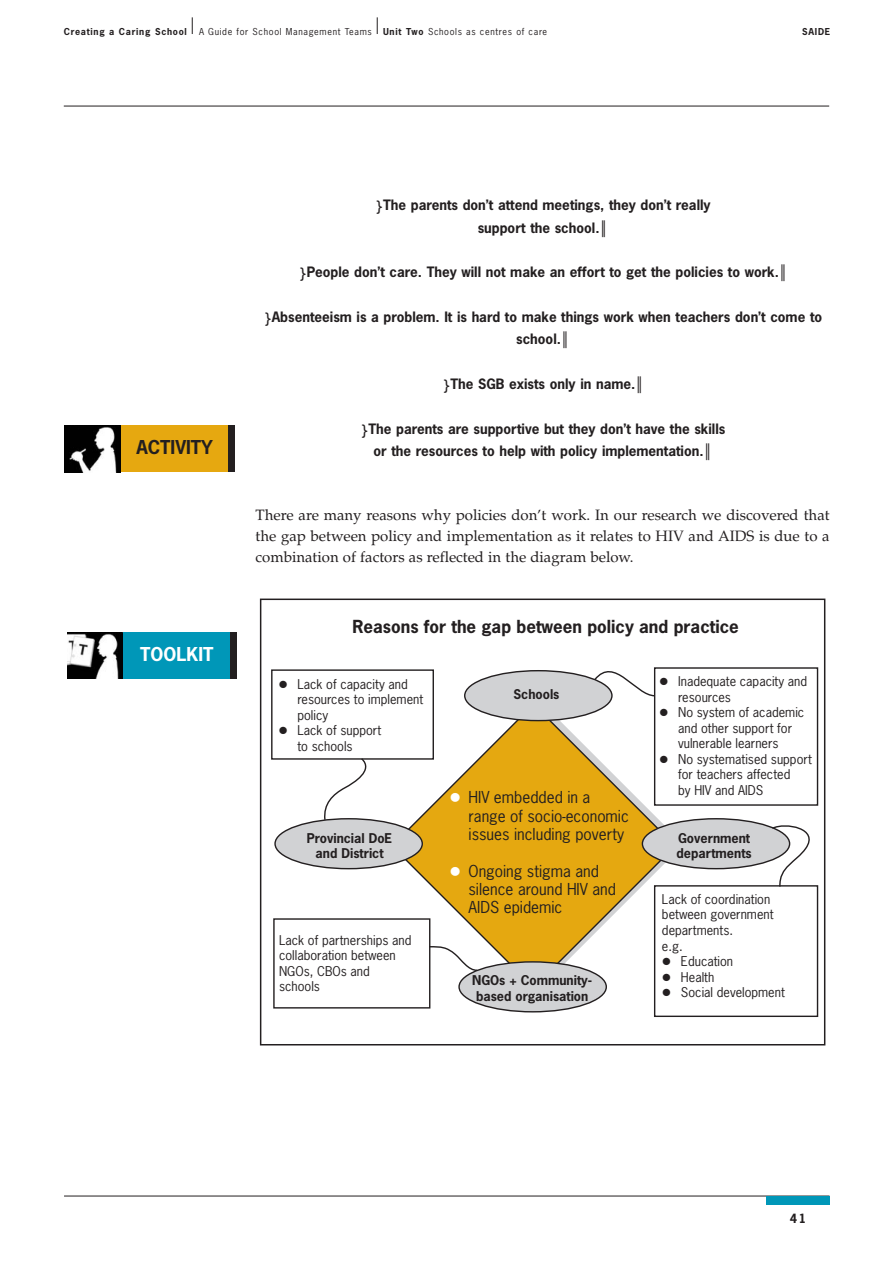
<style>
.page{position:relative;width:893px;height:1263px;background:#fff}
.page>*{position:absolute;margin:0;border:0;box-sizing:border-box;transform-origin:0 0}
.t1{font:700 18px "News Gothic";color:#231f20}
.t2{font:700 18px "News Gothic";color:#fff}
.t3{font:700 16.95px "News Gothic";color:#231f20}
.t4{font:15.45px/18.3px "News Gothic";color:#231f20}
.t5{font:15px/21px "Palatino";color:#231f20;text-align:justify}
.t6{font:700 13.5px/22.4px "News Gothic";color:#231f20;text-align:center}
.t7{font:12.75px/15.5px "News Gothic";color:#231f20}
.t8{font:700 12.75px/15.5px "News Gothic";color:#231f20;text-align:center}
.t9{font:700 12px "News Gothic";color:#231f20}
.t10{font:9px "News Gothic";letter-spacing:.075em;color:#231f20}
.t11{font:700 9px "News Gothic";letter-spacing:.08em;color:#231f20}
.s1{font-weight:700}
.s2{font-family:"Courier";font-weight:400;font-size:16.5px}
</style>
<div class="page">
<hr style="left:64px;top:1196px;width:765px;height:1px;background:#231f20">
<hr style="left:64px;top:106px;width:765px;height:1px;background:#231f20">
<div style="left:766px;top:1196px;width:63px;height:9px;background:#0097b8"></div>
<div style="left:459px;top:962px;width:147px;height:50px;background:#d1d2d4;border-radius:50%"></div>
<div style="left:275px;top:819px;width:147px;height:50px;background:#d1d2d4;border-radius:50%"></div>
<div style="left:271px;top:669px;width:163px;height:91px;border:1px solid #231f20"></div>
<div style="left:273px;top:918px;width:157px;height:90px;border:1px solid #231f20"></div>
<div style="left:654px;top:885px;width:164px;height:132px;border:1px solid #231f20"></div>
<svg style="left:323px;top:667px;width:495px;height:304px"></svg>
<div style="left:260px;top:598px;width:565px;height:447px;border:2px solid #231f20"></div>
<svg style="left:192px;top:17px;width:1px;height:17px"></svg>
<svg style="left:377px;top:17px;width:1px;height:17px"></svg>
<div style="left:78px;top:425px;width:157px;height:47px;background:#231f20"></div>
<div style="left:120px;top:425px;width:108px;height:46px;background:#e6a810"></div>
<img style="left:65px;top:425px;width:55px;height:47px">
<div style="left:80px;top:632px;width:157px;height:47px;background:#231f20"></div>
<div style="left:122px;top:632px;width:108px;height:46px;background:#0097b8"></div>
<img style="left:67px;top:632px;width:55px;height:47px">
<svg style="left:660px;top:678px;width:7px;height:7px"></svg>
<svg style="left:660px;top:709px;width:7px;height:7px"></svg>
<svg style="left:660px;top:755px;width:7px;height:8px"></svg>
<svg style="left:663px;top:958px;width:7px;height:7px"></svg>
<svg style="left:451px;top:793px;width:9px;height:9px"></svg>
<svg style="left:451px;top:867px;width:9px;height:8px"></svg>
<p class="t11" style="left:64px;top:28px;width:125px">Creating a Caring School</p>
<p class="t10" style="left:199px;top:28px;width:350px">A Guide for School Management Teams <span class="s1">Unit Two</span> Schools as centres of care</p>
<p class="t11" style="left:802px;top:28px;width:30px">SAIDE</p>
<p class="t1" style="left:136px;top:440px;width:78px">ACTIVITY</p>
<p class="t2" style="left:140px;top:646px;width:75px">TOOLKIT</p>
<p class="t6" style="left:375px;top:195px;width:338px"><span class="s2">}</span>The parents don’t attend meetings, they don’t really support the school.<span class="s2">|</span></p>
<p class="t6" style="left:298px;top:262px;width:492px"><span class="s2">}</span>People don’t care. They will not make an effort to get the policies to work.<span class="s2">|</span></p>
<p class="t6" style="left:263px;top:307px;width:560px"><span class="s2">}</span>Absenteeism is a problem. It is hard to make things work when teachers don’t come to school.<span class="s2">|</span></p>
<p class="t6" style="left:442px;top:374px;width:205px"><span class="s2">}</span>The SGB exists only in name.<span class="s2">|</span></p>
<p class="t6" style="left:360px;top:419px;width:367px"><span class="s2">}</span>The parents are supportive but they don’t have the skills or the resources to help with policy implementation.<span class="s2">|</span></p>
<p class="t5" style="left:256px;top:506px;width:576px">There are many reasons why policies don’t work. In our research we discovered that the gap between policy and implementation as it relates to HIV and AIDS is due to a combination of factors as reflected in the diagram below.</p>
<p class="t3" style="left:352px;top:620px;width:388px">Reasons for the gap between policy and practice</p>
<p class="t7" style="left:297px;top:677px;width:127px">Lack of capacity and resources to implement policy<br>Lack of support<br>to schools</p>
<p class="t7" style="left:678px;top:675px;width:135px">Inadequate capacity and resources<br>No system of academic and other support for vulnerable learners<br>No systematised support for teachers affected<br>by HIV and AIDS</p>
<p class="t8" style="left:513px;top:687px;width:48px">Schools</p>
<p class="t4" style="left:468px;top:790px;width:162px">HIV embedded in a range of socio-economic issues including poverty</p>
<p class="t4" style="left:468px;top:863px;width:149px">Ongoing stigma and silence around HIV and<br>AIDS epidemic</p>
<p class="t8" style="left:307px;top:831px;width:87px">Provincial DoE and District</p>
<p class="t8" style="left:676px;top:831px;width:77px;text-align:left">Government departments</p>
<p class="t7" style="left:662px;top:892px;width:110px">Lack of coordination</p>
<p class="t7" style="left:662px;top:908px;width:113px">between government</p>
<p class="t7" style="left:662px;top:923px;width:73px">departments.</p>
<p class="t7" style="left:662px;top:939px;width:22px">e.g.</p>
<p class="t7" style="left:681px;top:954px;width:54px">Education</p>
<p class="t7" style="left:681px;top:970px;width:35px">Health</p>
<p class="t7" style="left:681px;top:985px;width:105px">Social development</p>
<p class="t7" style="left:279px;top:933px;width:134px">Lack of partnerships and collaboration between<br>NGOs, CBOs and schools</p>
<p class="t8" style="left:472px;top:974px;width:122px">NGOs + Community&shy;based organisation</p>
<p class="t9" style="left:790px;top:1213px;width:18px">41</p>
</div>
